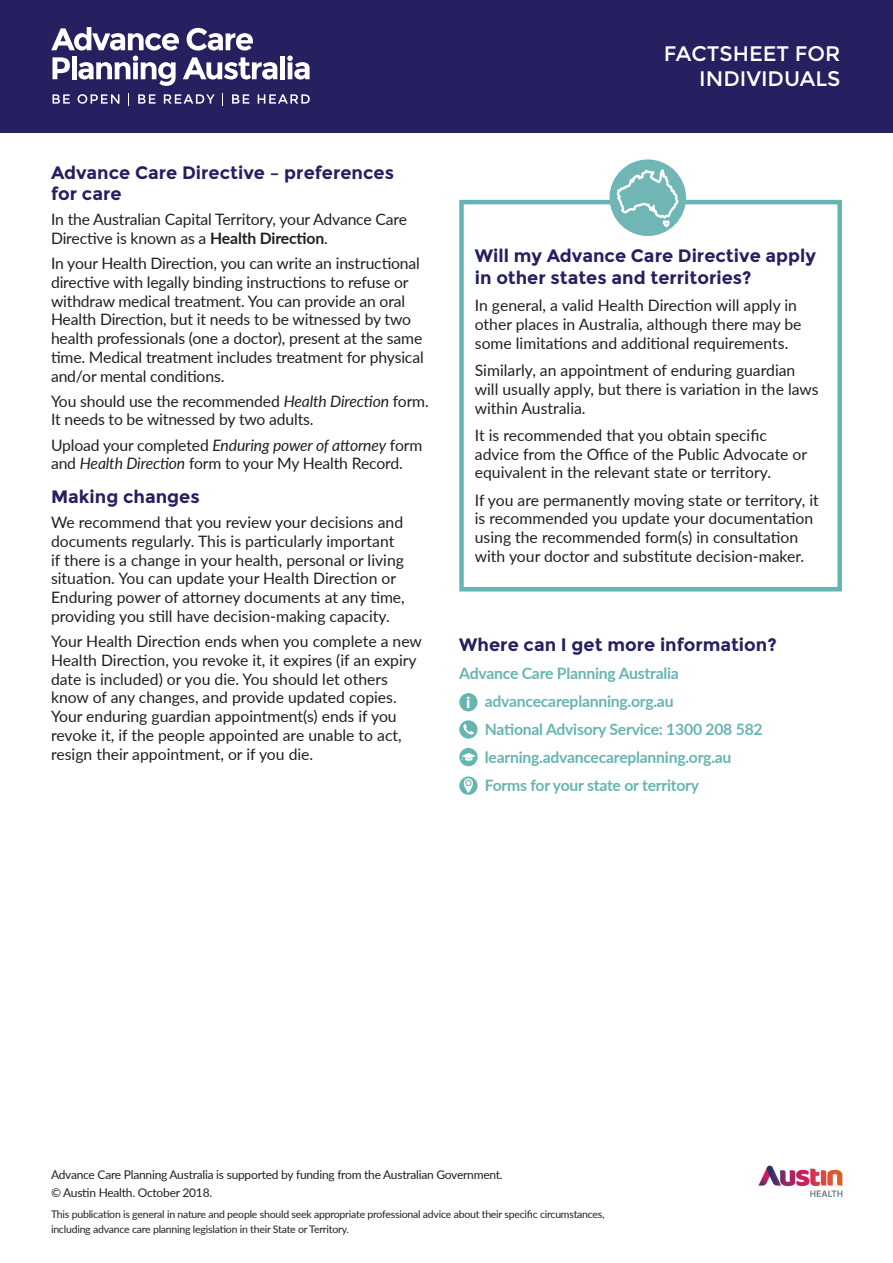
<style>
.page{position:relative;width:893px;height:1263px;background:#fff}
.page>*{position:absolute;margin:0;border:0;box-sizing:border-box;transform-origin:0 0}
.t1{font:21px/25.2px "Montserrat";color:#fff;text-align:right}
.Body{font:700 18px/22.5px "Montserrat";color:#252161}
.Body-2{font:15.75px/18.8px "Lato";color:#231f20}
.Body-3{font:700 15.75px "Lato";letter-spacing:-.015em;color:#67b5b2}
.Body-4{font:700 15px "Montserrat";color:#fff}
.t2{font:12px/18px "Lato";letter-spacing:-.02em;color:#231f20}
.t3{font:10.5px/15px "Lato";letter-spacing:-.02em;color:#231f20}
.s1{font-weight:700}
.s2{font-style:italic}
</style>
<div class="page">
<img style="left:758px;top:1165px;width:85px;height:32px">
<div style="left:459px;top:200px;width:383px;height:391px;border:4px solid #67b5b2"></div>
<div style="left:609px;top:159px;width:77px;height:77px;background:#6fb6b5;border-radius:50%"></div>
<svg style="left:617px;top:169px;width:62px;height:58px"></svg>
<div style="left:0;top:0;width:893px;height:133px;background:#252161"></div>
<svg style="left:51px;top:27px;width:226px;height:59px"></svg>
<div style="left:280px;top:56px;width:5px;height:23px;background:#fff"></div>
<svg style="left:287px;top:56px;width:23px;height:24px"></svg>
<svg style="left:53px;top:94px;width:17px;height:10px"></svg>
<svg style="left:78px;top:94px;width:41px;height:10px"></svg>
<svg style="left:138px;top:94px;width:18px;height:10px"></svg>
<svg style="left:164px;top:94px;width:51px;height:10px"></svg>
<svg style="left:232px;top:94px;width:17px;height:10px"></svg>
<svg style="left:258px;top:94px;width:52px;height:10px"></svg>
<svg style="left:222px;top:93px;width:1px;height:12px"></svg>
<svg style="left:128px;top:93px;width:1px;height:12px"></svg>
<svg style="left:459px;top:720px;width:19px;height:19px"></svg>
<svg style="left:462px;top:724px;width:12px;height:11px"></svg>
<svg style="left:459px;top:776px;width:19px;height:19px"></svg>
<div style="left:459px;top:693px;width:19px;height:18px;background:#67b5b2;border-radius:50%"></div>
<svg style="left:459px;top:748px;width:19px;height:18px"></svg>
<svg style="left:461px;top:753px;width:15px;height:9px"></svg>
<svg style="left:464px;top:778px;width:9px;height:15px"></svg>
<p class="t1" style="left:664px;top:41px;width:178px">FACTSHEET FOR<br>INDIVIDUALS</p>
<p class="Body" style="left:51px;top:162px;width:345px;line-height:21px">Advance Care Directive – preferences for care</p>
<p class="Body-2" style="left:51px;top:209px;width:358px">In the Australian Capital Territory, your Advance Care<br>Directive is known as a <span class="s1">Health Direction</span>.</p>
<p class="Body-2" style="left:51px;top:253px;width:374px">In your Health Direction, you can write an instructional directive with legally binding instructions to refuse or withdraw medical treatment. You can provide an oral Health Direction, but it needs to be witnessed by two health professionals (one a doctor), present at the same time. Medical treatment includes treatment for physical and/or mental conditions.</p>
<p class="Body-2" style="left:51px;top:391px;width:379px">You should use the recommended <span class="s2">Health Direction</span> form.<br>It needs to be witnessed by two adults.</p>
<p class="Body-2" style="left:51px;top:435px;width:373px">Upload your completed <span class="s2">Enduring power of attorney</span> form and <span class="s2">Health Direction</span> form to your My Health Record.</p>
<p class="Body" style="left:51px;top:485px;width:150px">Making changes</p>
<p class="Body-2" style="left:51px;top:512px;width:355px">We recommend that you review your decisions and documents regularly. This is particularly important if there is a change in your health, personal or living situation. You can update your Health Direction or Enduring power of attorney documents at any time, providing you still have decision-making capacity.</p>
<p class="Body-2" style="left:51px;top:631px;width:372px">Your Health Direction ends when you complete a new Health Direction, you revoke it, it expires (if an expiry date is included) or you die. You should let others know of any changes, and provide updated copies.<br>Your enduring guardian appointment(s) ends if you revoke it, if the people appointed are unable to act, resign their appointment, or if you die.</p>
<p class="Body" style="left:475px;top:244px;width:343px">Will my Advance Care Directive apply in other states and territories?</p>
<p class="Body-2" style="left:475px;top:295px;width:328px">In general, a valid Health Direction will apply in other places in Australia, although there may be some limitations and additional requirements.</p>
<p class="Body-2" style="left:475px;top:360px;width:345px">Similarly, an appointment of enduring guardian will usually apply, but there is variation in the laws within Australia.</p>
<p class="Body-2" style="left:475px;top:425px;width:334px">It is recommended that you obtain specific advice from the Office of the Public Advocate or equivalent in the relevant state or territory.</p>
<p class="Body-2" style="left:475px;top:490px;width:345px">If you are permanently moving state or territory, it is recommended you update your documentation using the recommended form(s) in consultation with your doctor and substitute decision-maker.</p>
<p class="Body" style="left:459px;top:633px;width:319px">Where can I get more information?</p>
<p class="Body-3" style="left:459px;top:662px;width:221px">Advance Care Planning Australia</p>
<p class="Body-3" style="left:485px;top:690px;width:190px">advancecareplanning.org.au</p>
<p class="Body-3" style="left:485px;top:718px;width:279px">National Advisory Service: 1300 208 582</p>
<p class="Body-3" style="left:485px;top:746px;width:248px">learning.advancecareplanning.org.au</p>
<p class="Body-3" style="left:485px;top:774px;width:216px">Forms for your state or territory</p>
<p class="Body-4" style="left:466px;top:693px;width:6px">i</p>
<p class="t2" style="left:51px;top:1165px;width:453px">Advance Care Planning Australia is supported by funding from the Australian Government. © Austin Health. October 2018.</p>
<p class="t3" style="left:51px;top:1207px;width:555px">This publication is general in nature and people should seek appropriate professional advice about their specific circumstances, including advance care planning legislation in their State or Territory.</p>
</div>
